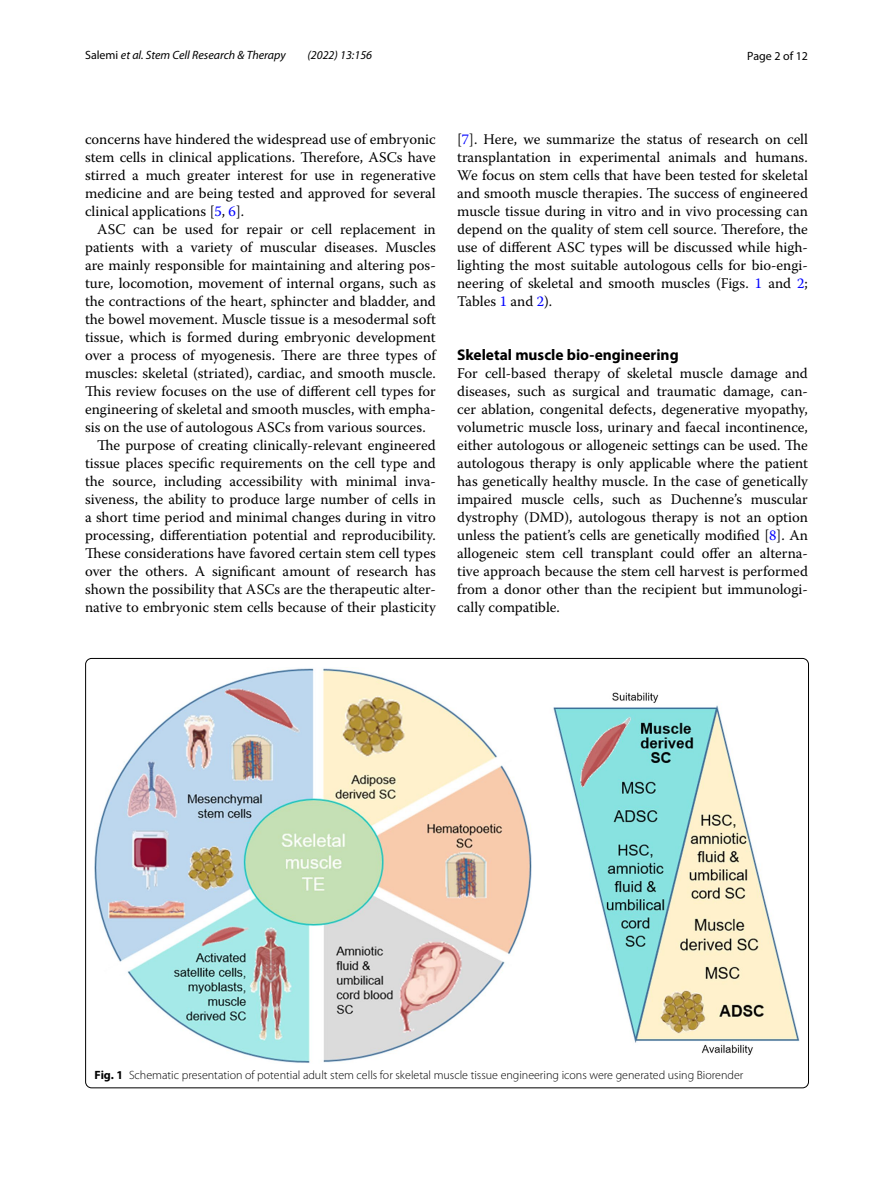
<style>
.page{position:relative;width:893px;height:1187px;background:#fff}
.page>*{position:absolute;margin:0;border:0;box-sizing:border-box;transform-origin:0 0}
.t1{font:700 15.45px "Myriad Pro";color:#000}
.t2{font:14.7px/18px "Warnock Pro";color:#000;text-align:justify}
.t3{font:300 12px "Myriad Pro";color:#000}
.t4{font:italic 12px "Myriad Pro";color:#000}
.t5{font:12px "Myriad Pro";color:#000}
.s1{font-style:normal}
.s2{color:#00f}
.s3{font-weight:700}
</style>
<div class="page">
<img style="left:94px;top:668px;width:706px;height:395px">
<p class="t4" style="left:85px;top:48px;width:202px"><span class="s1">Salemi</span> et al. Stem Cell Research &amp; Therapy</p>
<p class="t4" style="left:308px;top:48px;width:66px">(2022) 13:156</p>
<p class="t5" style="left:747px;top:48px;width:62px">Page 2 of 12</p>
<p class="t2" style="left:85px;top:130px;width:352px">concerns have hindered the widespread use of embryonic stem cells in clinical applications. Therefore, ASCs have stirred a much greater interest for use in regenerative medicine and are being tested and approved for several clinical applications [<span class="s2">5</span>, <span class="s2">6</span>].</p>
<p class="t2" style="left:97px;top:220px;width:340px">ASC can be used for repair or cell replacement in</p>
<p class="t2" style="left:85px;top:238px;width:352px">patients with a variety of muscular diseases. Muscles</p>
<p class="t2" style="left:85px;top:256px;width:352px">are mainly responsible for maintaining and altering pos-</p>
<p class="t2" style="left:85px;top:274px;width:352px">ture, locomotion, movement of internal organs, such as</p>
<p class="t2" style="left:85px;top:292px;width:352px">the contractions of the heart, sphincter and bladder, and</p>
<p class="t2" style="left:85px;top:310px;width:352px">the bowel movement. Muscle tissue is a mesodermal soft</p>
<p class="t2" style="left:85px;top:328px;width:352px">tissue, which is formed during embryonic development</p>
<p class="t2" style="left:85px;top:346px;width:352px">over a process of myogenesis. There are three types of</p>
<p class="t2" style="left:85px;top:364px;width:352px">muscles: skeletal (striated), cardiac, and smooth muscle.</p>
<p class="t2" style="left:85px;top:382px;width:352px">This review focuses on the use of different cell types for</p>
<p class="t2" style="left:85px;top:400px;width:352px">engineering of skeletal and smooth muscles, with empha-</p>
<p class="t2" style="left:85px;top:418px;width:342px">sis on the use of autologous ASCs from various sources.</p>
<p class="t2" style="left:97px;top:436px;width:340px">The purpose of creating clinically-relevant engineered</p>
<p class="t2" style="left:85px;top:454px;width:352px">tissue places specific requirements on the cell type and</p>
<p class="t2" style="left:85px;top:472px;width:352px">the source, including accessibility with minimal inva-</p>
<p class="t2" style="left:85px;top:490px;width:352px">siveness, the ability to produce large number of cells in</p>
<p class="t2" style="left:85px;top:508px;width:352px">a short time period and minimal changes during in vitro</p>
<p class="t2" style="left:85px;top:526px;width:352px">processing, differentiation potential and reproducibility.</p>
<p class="t2" style="left:85px;top:544px;width:352px">These considerations have favored certain stem cell types</p>
<p class="t2" style="left:85px;top:562px;width:352px">over the others. A significant amount of research has</p>
<p class="t2" style="left:85px;top:580px;width:352px">shown the possibility that ASCs are the therapeutic alter-</p>
<p class="t2" style="left:85px;top:598px;width:352px">native to embryonic stem cells because of their plasticity</p>
<p class="t2" style="left:457px;top:130px;width:352px">[<span class="s2">7</span>]. Here, we summarize the status of research on cell transplantation in experimental animals and humans.<br>We focus on stem cells that have been tested for skeletal and smooth muscle therapies. The success of engineered muscle tissue during in vitro and in vivo processing can depend on the quality of stem cell source. Therefore, the use of different ASC types will be discussed while high&shy;lighting the most suitable autologous cells for bio-engi&shy;neering of skeletal and smooth muscles (Figs. <span class="s2">1</span> and <span class="s2">2</span>; Tables <span class="s2">1</span> and <span class="s2">2</span>).</p>
<p class="t1" style="left:457px;top:344px;width:223px">Skeletal muscle bio‑engineering</p>
<p class="t2" style="left:457px;top:364px;width:352px">For cell-based therapy of skeletal muscle damage and diseases, such as surgical and traumatic damage, can&shy;cer ablation, congenital defects, degenerative myopathy, volumetric muscle loss, urinary and faecal incontinence, either autologous or allogeneic settings can be used. The autologous therapy is only applicable where the patient has genetically healthy muscle. In the case of genetically impaired muscle cells, such as Duchenne’s muscular dystrophy (DMD), autologous therapy is not an option unless the patient’s cells are genetically modified [<span class="s2">8</span>]. An allogeneic stem cell transplant could offer an alterna&shy;tive approach because the stem cell harvest is performed from a donor other than the recipient but immunologi&shy;cally compatible.</p>
<p class="t3" style="left:95px;top:1068px;width:650px"><span class="s3">Fig. 1</span> Schematic presentation of potential adult stem cells for skeletal muscle tissue engineering icons were generated using Biorender</p>
</div>
